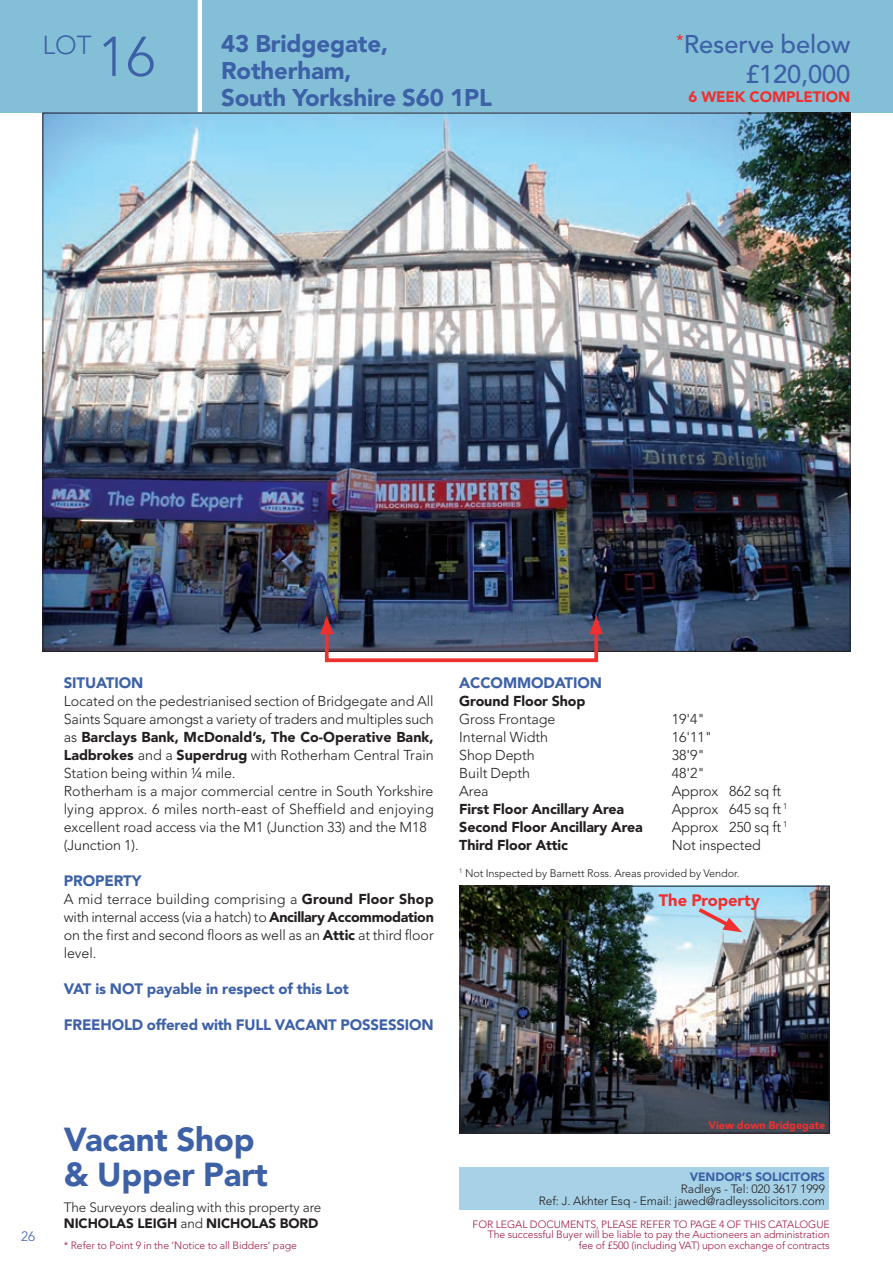
<style>
.page{position:relative;width:893px;height:1263px;background:#fff}
.page>*{position:absolute;margin:0;border:0;box-sizing:border-box;transform-origin:0 0}
.t1{font:900 33px/34.5px "Avenir LT Std";letter-spacing:-.005em;color:#3d61a7}
.t2{font:300 25.8px "Avenir LT Std";color:#3d61a7}
.t3{font:500 25.5px/29.2px "Avenir LT Std";letter-spacing:-.005em;color:#3d61a7;text-align:right}
.t4{font:900 24px/27px "Avenir LT Std";letter-spacing:-.005em;color:#3d61a7}
.t5{font:900 16.5px "Avenir LT Std";letter-spacing:-.005em;color:#ee302f}
.t6{font:900 15px "Avenir LT Std";letter-spacing:-.005em;color:#3d61a7}
.t7{font:900 15px "Avenir LT Std";letter-spacing:-.005em;color:#ee302f}
.t8{font:300 14.25px/18px "Avenir LT Std";letter-spacing:-.005em;color:#231f20}
.t9{font:900 14.25px "Avenir LT Std";letter-spacing:-.005em;color:#231f20}
.t10{font:300 13.5px/16.5px "Avenir LT Std";letter-spacing:-.005em;color:#231f20}
.t11{font:300 13.5px "Avenir LT Std";color:#3d61a7}
.t12{font:300 12px/12px "Avenir LT Std";letter-spacing:-.005em;color:#231f20;text-align:right}
.t13{font:900 12px "Avenir LT Std";letter-spacing:-.005em;color:#3d61a7}
.t14{font:300 10.8px "Avenir LT Std";letter-spacing:-.005em;color:#231f20}
.t15{font:900 10.8px "Avenir LT Std";letter-spacing:-.005em;color:#ee302f}
.t16{font:300 10.5px/10.5px "Avenir LT Std";letter-spacing:-.005em;color:#9d1b42;text-align:right}
.s1{font-size:55.5px}
.s2{font-weight:900}
</style>
<div class="page">
<div style="left:0;top:0;width:893px;height:113px;background:#84bfd8"></div>
<hr style="left:198px;top:0;width:4px;height:113px;background:#fff">
<img style="left:45px;top:115px;width:803px;height:535px">
<div style="left:459px;top:1167px;width:370px;height:43px;background:#a7d1e6"></div>
<div style="left:325px;top:625px;width:273px;height:37px;border:4px solid #ee302f"></div>
<svg style="left:320px;top:616px;width:13px;height:18px"></svg>
<svg style="left:589px;top:616px;width:14px;height:18px"></svg>
<img style="left:462px;top:888px;width:366px;height:243px">
<div style="left:460px;top:886px;width:370px;height:247px;border:1px solid #231f20"></div>
<svg style="left:694px;top:905px;width:48px;height:27px"></svg>
<h2 class="t2" style="left:43px;top:30px;width:114px">LOT <span class="s1">16</span></h2>
<h3 class="t4" style="left:221px;top:30px;width:273px">43 Bridgegate,<br>Rotherham,<br>South Yorkshire S60 1PL</h3>
<h3 class="t3" style="left:676px;top:30px;width:176px"><sup>*</sup>Reserve below £120,000</h3>
<p class="t7" style="left:689px;top:88px;width:163px">6 WEEK COMPLETION</p>
<p class="t6" style="left:64px;top:673px;width:81px">SITUATION</p>
<p class="t8" style="left:64px;top:692px;width:372px">Located on the pedestrianised section of Bridgegate and All Saints Square amongst a variety of traders and multiples such as <span class="s2">Barclays Bank, McDonald’s, The Co-Operative Bank, Ladbrokes</span> and a <span class="s2">Superdrug</span> with Rotherham Central Train Station being within ¼ mile.<br>Rotherham is a major commercial centre in South Yorkshire lying approx. 6 miles north-east of Sheffield and enjoying excellent road access via the M1 (Junction 33) and the M18 (Junction 1).</p>
<p class="t6" style="left:64px;top:871px;width:79px">PROPERTY</p>
<p class="t8" style="left:64px;top:890px;width:372px;text-align:justify">A mid terrace building comprising a <span class="s2">Ground Floor Shop </span>with internal access (via a hatch) to <span class="s2">Ancillary Accommodation </span>on the first and second floors as well as an <span class="s2">Attic</span> at third floor level.</p>
<p class="t6" style="left:64px;top:979px;width:287px">VAT is NOT payable in respect of this Lot</p>
<p class="t6" style="left:64px;top:1015px;width:371px">FREEHOLD offered with FULL VACANT POSSESSION</p>
<p class="t6" style="left:459px;top:673px;width:144px">ACCOMMODATION</p>
<p class="t9" style="left:459px;top:692px;width:128px">Ground Floor Shop</p>
<p class="t8" style="left:459px;top:710px;width:98px">Gross Frontage</p>
<p class="t8" style="left:672px;top:710px;width:35px">19'4"</p>
<p class="t8" style="left:459px;top:728px;width:90px">Internal Width</p>
<p class="t8" style="left:672px;top:728px;width:42px">16'11"</p>
<p class="t8" style="left:459px;top:746px;width:77px">Shop Depth</p>
<p class="t8" style="left:672px;top:746px;width:35px">38'9"</p>
<p class="t8" style="left:459px;top:764px;width:72px">Built Depth</p>
<p class="t8" style="left:672px;top:764px;width:35px">48'2"</p>
<p class="t8" style="left:459px;top:782px;width:31px">Area</p>
<p class="t8" style="left:672px;top:782px;width:111px">Approx 862 sq ft</p>
<p class="t9" style="left:459px;top:800px;width:166px">First Floor Ancillary Area</p>
<p class="t8" style="left:672px;top:800px;width:117px">Approx 645 sq ft <sup>1</sup></p>
<p class="t9" style="left:459px;top:818px;width:185px">Second Floor Ancillary Area</p>
<p class="t8" style="left:672px;top:818px;width:117px">Approx 250 sq ft <sup>1</sup></p>
<p class="t9" style="left:459px;top:836px;width:110px">Third Floor Attic</p>
<p class="t8" style="left:672px;top:836px;width:91px">Not inspected</p>
<p class="t14" style="left:459px;top:867px;width:282px"><sup>1</sup> Not Inspected by Barnett Ross. Areas provided by Vendor.</p>
<p class="t5" style="left:659px;top:890px;width:103px">The Property</p>
<p class="t11" style="left:21px;top:1229px;width:15px">26</p>
<h1 class="t1" style="left:64px;top:1122px;width:206px">Vacant Shop &amp; Upper Part</h1>
<p class="t10" style="left:64px;top:1199px;width:259px">The Surveyors dealing with this property are<br><span class="s2">NICHOLAS LEIGH</span> and <span class="s2">NICHOLAS BORD</span></p>
<p class="t16" style="left:64px;top:1240px;width:235px">* Refer to Point 9 in the ‘Notice to all Bidders’ page</p>
<p class="t15" style="left:708px;top:1118px;width:118px">View down Bridgegate</p>
<p class="t13" style="left:690px;top:1169px;width:137px">VENDOR’S SOLICITORS</p>
<p class="t12" style="left:539px;top:1182px;width:288px">Radleys - Tel: 020 3617 1999<br>Ref: J. Akhter Esq - Email: jawed@radleyssolicitors.com</p>
<p class="t16" style="left:473px;top:1219px;width:359px">FOR LEGAL DOCUMENTS, PLEASE REFER TO PAGE 4 OF THIS CATALOGUE<br>The successful Buyer will be liable to pay the Auctioneers an administration fee of £500 (including VAT) upon exchange of contracts</p>
</div>
